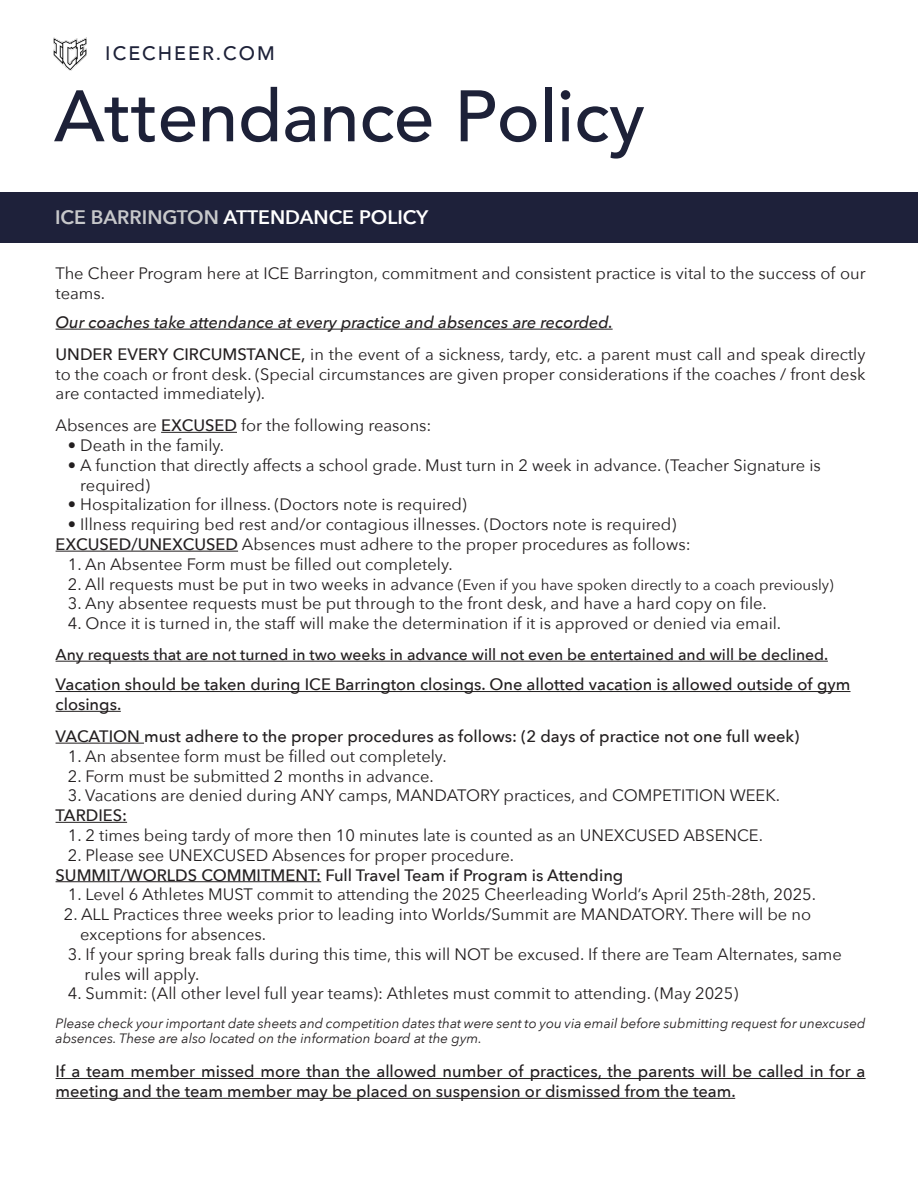
<style>
.page{position:relative;width:918px;height:1188px;background:#fff}
.page>*{position:absolute;margin:0;border:0;box-sizing:border-box;transform-origin:0 0}
.t1{font:500 72px "Avenir";color:#1d2138}
.t2{font:600 19.5px "Avenir Next";color:#fff}
.t3{font:500 19.5px "Avenir";letter-spacing:.1em;color:#1d2138}
.t4{font:16.5px/19.8px "Avenir Next";color:#231f20}
.t5{font:500 16.5px/19.8px "Avenir Next";color:#231f20}
.t6{font:italic 500 16.5px "Avenir Next";color:#231f20}
.t7{font:500 15.75px "Avenir Next";color:#231f20}
.t8{font:15px "Avenir Next";color:#231f20}
.t9{font:italic 13.5px/15px "Avenir Next";color:#231f20}
.s1{color:#c7c8ca}
.s2{font-weight:500}
.s3{font-size:16.5px}
</style>
<div class="page">
<img style="left:54px;top:38px;width:33px;height:33px">
<div style="left:0;top:192px;width:918px;height:51px;background:#1e213a"></div>
<hr style="left:56px;top:329px;width:557px;height:1px;background:#231f20">
<hr style="left:161px;top:432px;width:76px;height:1px;background:#231f20">
<hr style="left:56px;top:551px;width:182px;height:1px;background:#231f20">
<hr style="left:56px;top:661px;width:772px;height:1px;background:#231f20">
<hr style="left:56px;top:691px;width:795px;height:1px;background:#231f20">
<hr style="left:56px;top:711px;width:65px;height:1px;background:#231f20">
<hr style="left:56px;top:743px;width:88px;height:1px;background:#231f20">
<hr style="left:56px;top:822px;width:71px;height:1px;background:#231f20">
<hr style="left:56px;top:881px;width:265px;height:1px;background:#231f20">
<hr style="left:56px;top:1078px;width:810px;height:1px;background:#231f20">
<hr style="left:56px;top:1098px;width:679px;height:1px;background:#231f20">
<p class="t3" style="left:105px;top:37px;width:171px">ICECHEER.COM</p>
<p class="t1" style="left:54px;top:54px;width:592px">Attendance Policy</p>
<p class="t2" style="left:55px;top:201px;width:375px"><span class="s1">ICE BARRINGTON</span> ATTENDANCE POLICY</p>
<p class="t4" style="left:56px;top:263px;width:812px">The Cheer Program here at ICE Barrington, commitment and consistent practice is vital to the success of our teams.</p>
<p class="t6" style="left:56px;top:308px;width:559px">Our coaches take attendance at every practice and absences are recorded.</p>
<p class="t4" style="left:56px;top:343px;width:811px;text-align:justify"><span class="s2">UNDER EVERY CIRCUMSTANCE,</span> in the event of a sickness, tardy, etc. a parent must call and speak directly to the coach or front desk. (Special circumstances are given proper considerations if the coaches / front desk are contacted immediately).</p>
<p class="t4" style="left:56px;top:415px;width:377px">Absences are <span class="s2">EXCUSED</span> for the following reasons:</p>
<p class="t4" style="left:68px;top:435px;width:158px">• Death in the family.</p>
<p class="t4" style="left:68px;top:454px;width:755px">• A function that directly affects a school grade. Must turn in 2 week in advance. (Teacher Signature is</p>
<p class="t4" style="left:80px;top:474px;width:71px">required)</p>
<p class="t4" style="left:68px;top:494px;width:401px">• Hospitalization for illness. (Doctors note is required)</p>
<p class="t4" style="left:68px;top:514px;width:610px">• Illness requiring bed rest and/or contagious illnesses. (Doctors note is required)</p>
<p class="t4" style="left:56px;top:534px;width:637px"><span class="s2">EXCUSED/UNEXCUSED</span> Absences must adhere to the proper procedures as follows:</p>
<p class="t4" style="left:68px;top:553px;width:386px">1. An Absentee Form must be filled out completely.</p>
<p class="t8" style="left:68px;top:572px;width:767px"><span class="s3">2. All requests must be put in two weeks in advance</span> (Even if you have spoken directly to a coach previously)</p>
<p class="t4" style="left:68px;top:593px;width:701px">3. Any absentee requests must be put through to the front desk, and have a hard copy on file.</p>
<p class="t4" style="left:68px;top:613px;width:715px">4. Once it is turned in, the staff will make the determination if it is approved or denied via email.</p>
<p class="t7" style="left:56px;top:641px;width:774px">Any requests that are not turned in two weeks in advance will not even be entertained and will be declined.</p>
<p class="t5" style="left:56px;top:674px;width:796px">Vacation should be taken during ICE Barrington closings. One allotted vacation is allowed outside of gym</p>
<p class="t5" style="left:56px;top:694px;width:67px">closings.</p>
<p class="t5" style="left:56px;top:726px;width:745px">VACATION must adhere to the proper procedures as follows: (2 days of practice not one full week)</p>
<p class="t4" style="left:68px;top:745px;width:380px">1. An absentee form must be filled out completely.</p>
<p class="t4" style="left:68px;top:765px;width:367px">2. Form must be submitted 2 months in advance.</p>
<p class="t4" style="left:68px;top:785px;width:714px">3. Vacations are denied during ANY camps, MANDATORY practices, and COMPETITION WEEK.</p>
<p class="t5" style="left:56px;top:805px;width:73px">TARDIES:</p>
<p class="t4" style="left:68px;top:825px;width:697px">1. 2 times being tardy of more then 10 minutes late is counted as an UNEXCUSED ABSENCE.</p>
<p class="t4" style="left:68px;top:844px;width:448px">2. Please see UNEXCUSED Absences for proper procedure.</p>
<p class="t5" style="left:56px;top:864px;width:569px">SUMMIT/WORLDS COMMITMENT: Full Travel Team if Program is Attending</p>
<p class="t4" style="left:68px;top:884px;width:750px">1. Level 6 Athletes MUST commit to attending the 2025 Cheerleading World’s April 25th-28th, 2025.</p>
<p class="t4" style="left:64px;top:904px;width:749px">2. ALL Practices three weeks prior to leading into Worlds/Summit are MANDATORY. There will be no</p>
<p class="t4" style="left:80px;top:924px;width:187px">exceptions for absences.</p>
<p class="t4" style="left:68px;top:943px;width:775px">3. If your spring break falls during this time, this will NOT be excused. If there are Team Alternates, same</p>
<p class="t4" style="left:84px;top:963px;width:117px">rules will apply.</p>
<p class="t4" style="left:68px;top:983px;width:672px">4. Summit: (All other level full year teams): Athletes must commit to attending. (May 2025)</p>
<p class="t9" style="left:56px;top:1015px;width:812px">Please check your important date sheets and competition dates that were sent to you via email before submitting request for unexcused absences. These are also located on the information board at the gym.</p>
<p class="t5" style="left:56px;top:1061px;width:812px">If a team member missed more than the allowed number of practices, the parents will be called in for a meeting and the team member may be placed on suspension or dismissed from the team.</p>
</div>
